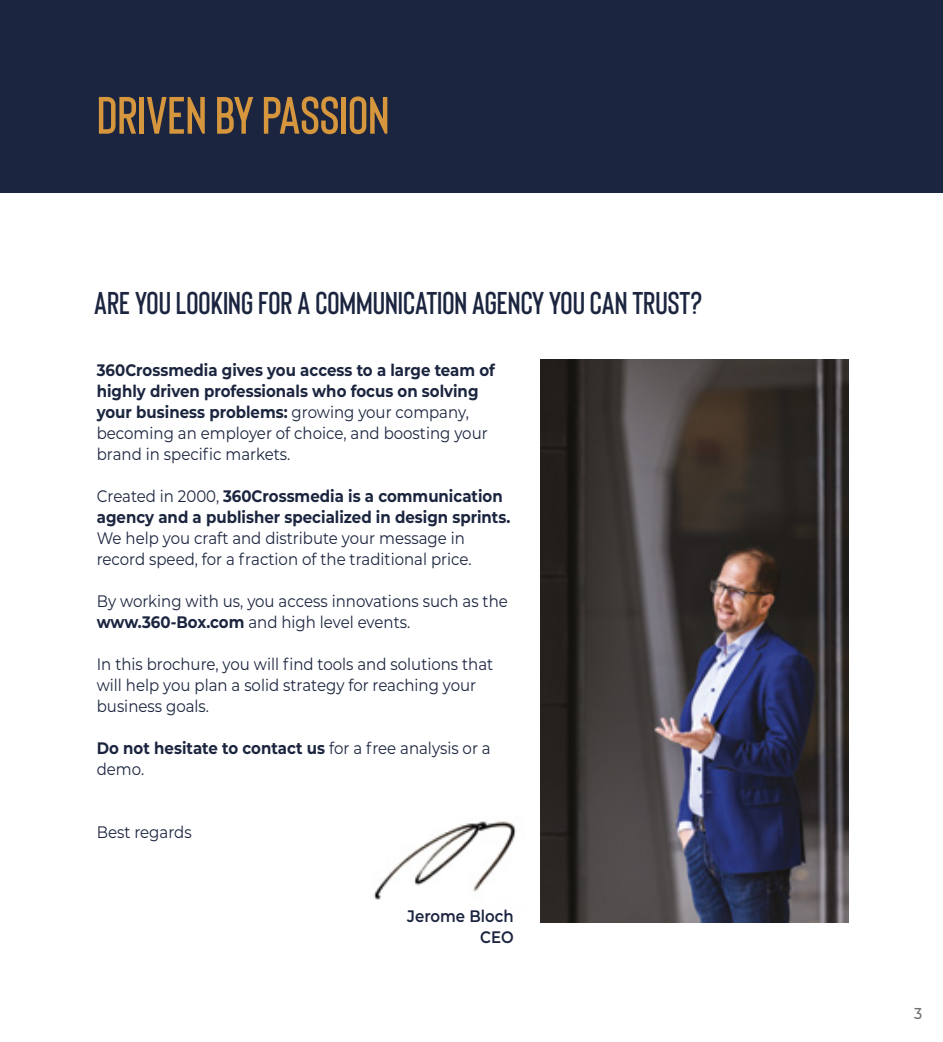
<style>
.page{position:relative;width:943px;height:1042px;background:#fff}
.page>*{position:absolute;margin:0;border:0;box-sizing:border-box;transform-origin:0 0}
.t1{font:600 52.5px "Bison";color:#d5963d}
.t2{font:600 31.5px "Bison";color:#1b253f}
.t3{font:700 16.62px/21px "Montserrat";color:#1b253f;scale:.9 1}
.t4{font:16.62px/21px "Montserrat";color:#1b253f;scale:.9 1}
.t5{font:600 16.62px/21px "Montserrat";color:#1b253f;text-align:right;scale:.9 1}
.t6{font:500 15.75px "Montserrat";color:#706f6f;scale:.9 1}
.s1{font-weight:400}
.s2{font-weight:700}
</style>
<div class="page">
<img style="left:373px;top:821px;width:143px;height:79px">
<div style="left:0;top:0;width:943px;height:192px;background:#1b253f"></div>
<img style="left:541px;top:360px;width:307px;height:563px">
<h1 class="t1" style="left:97px;top:83px;width:294px">DRIVEN BY PASSION</h1>
<h2 class="t2" style="left:94px;top:283px;width:609px">ARE YOU LOOKING FOR A COMMUNICATION AGENCY YOU CAN TRUST?</h2>
<p class="t3" style="left:97px;top:358px;width:444px">360Crossmedia gives you access to a large team of highly driven professionals who focus on solving your business problems: <span class="s1">growing your company, becoming an employer of choice, and boosting your brand in specific markets.</span></p>
<p class="t3" style="left:97px;top:484px;width:461px"><span class="s1">Created in 2000,</span> 360Crossmedia is a communication agency and a publisher specialized in design sprints.</p>
<p class="t4" style="left:97px;top:527px;width:418px">We help you craft and distribute your message in record speed, for a fraction of the traditional price.</p>
<p class="t4" style="left:97px;top:590px;width:458px">By working with us, you access innovations such as the <span class="s2">www.360-Box.com</span> and high level events.</p>
<p class="t4" style="left:97px;top:653px;width:442px">In this brochure, you will find tools and solutions that will help you plan a solid strategy for reaching your business goals.</p>
<p class="t3" style="left:97px;top:736px;width:439px">Do not hesitate to contact us <span class="s1">for a free analysis or a demo.</span></p>
<p class="t4" style="left:97px;top:821px;width:107px">Best regards</p>
<p class="t5" style="left:407px;top:904px;width:120px">Jerome Bloch<br>CEO</p>
<p class="t6" style="left:914px;top:1002px;width:11px">3</p>
</div>
